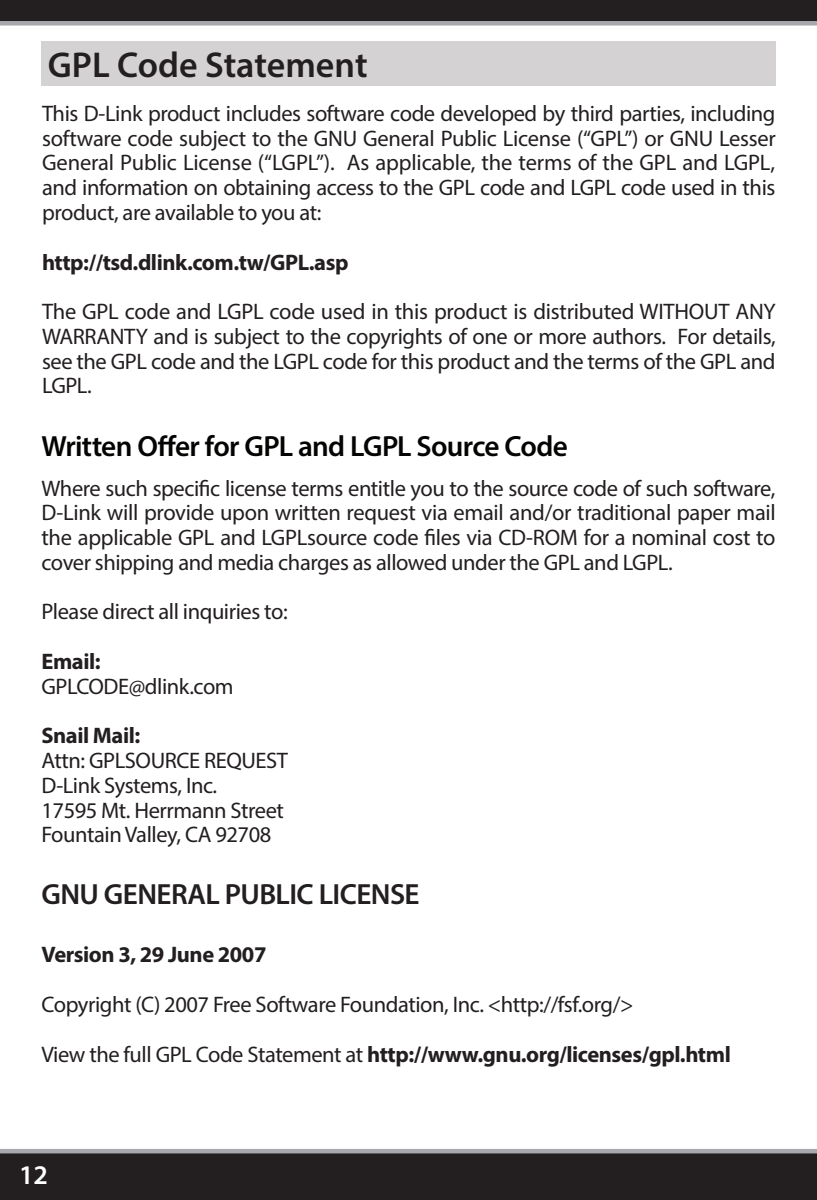
<style>
.page{position:relative;width:817px;height:1200px;background:#fff}
.page>*{position:absolute;margin:0;border:0;box-sizing:border-box;transform-origin:0 0}
.t1{font:600 36px "Myriad Pro";color:#231f20}
.t2{font:600 29.25px "Myriad Pro";letter-spacing:-.025em;color:#040503}
.t3{font:600 29.25px "Myriad Pro";letter-spacing:-.02em;color:#231f20}
.t4{font:600 27px "Myriad Pro";color:#fff}
.t5{font:22.5px/24.8px "Myriad Pro";letter-spacing:-.02em;color:#231f20;text-align:justify}
.t6{font:700 22.5px "Myriad Pro";letter-spacing:-.02em;color:#231f20}
.s1{font-weight:400}
</style>
<div class="page">
<svg style="left:0;top:1149px;width:816px;height:50px;background:#2e2b2c"></svg>
<svg style="left:0;top:0;width:816px;height:26px;background:#3e3a3c"></svg>
<div style="left:41px;top:41px;width:734px;height:45px;background:#d4d2d2"></div>
<h1 class="t1" style="left:48px;top:42px;width:321px">GPL Code Statement</h1>
<p class="t5" style="left:42px;top:101px;width:735px">This D-Link product includes software code developed by third parties, including software code subject to the GNU General Public License (“GPL”) or GNU Lesser General Public License (“LGPL”). As applicable, the terms of the GPL and LGPL, and information on obtaining access to the GPL code and LGPL code used in this product, are available to you at:</p>
<p class="t6" style="left:42px;top:247px;width:308px">http://tsd.dlink.com.tw/GPL.asp</p>
<p class="t5" style="left:42px;top:299px;width:735px">The GPL code and LGPL code used in this product is distributed WITHOUT ANY WARRANTY and is subject to the copyrights of one or more authors. For details, see the GPL code and the LGPL code for this product and the terms of the GPL and LGPL.</p>
<h2 class="t2" style="left:41px;top:427px;width:528px">Written Offer for GPL and LGPL Source Code</h2>
<p class="t5" style="left:41px;top:475px;width:735px">Where such specific license terms entitle you to the source code of such software, D-Link will provide upon written request via email and/or traditional paper mail the applicable GPL and LGPLsource code files via CD-ROM for a nominal cost to cover shipping and media charges as allowed under the GPL and LGPL.</p>
<p class="t5" style="left:41px;top:599px;width:247px">Please direct all inquiries to:</p>
<p class="t6" style="left:41px;top:646px;width:61px">Email:</p>
<p class="t5" style="left:41px;top:673px;width:194px">GPLCODE@dlink.com</p>
<p class="t6" style="left:41px;top:720px;width:100px">Snail Mail:</p>
<p class="t5" style="left:41px;top:747px;width:248px;text-align:left">Attn: GPLSOURCE REQUEST<br>D-Link Systems, Inc.<br>17595 Mt. Herrmann Street<br>Fountain Valley, CA 92708</p>
<h2 class="t3" style="left:41px;top:875px;width:379px">GNU GENERAL PUBLIC LICENSE</h2>
<p class="t6" style="left:41px;top:939px;width:226px">Version 3, 29 June 2007</p>
<p class="t5" style="left:41px;top:991px;width:593px">Copyright (C) 2007 Free Software Foundation, Inc. &lt;http://fsf.org/&gt;</p>
<p class="t6" style="left:41px;top:1038px;width:690px"><span class="s1">View the full GPL Code Statement at</span> http://www.gnu.org/licenses/gpl.html</p>
<p class="t4" style="left:19px;top:1157px;width:30px">12</p>
</div>
